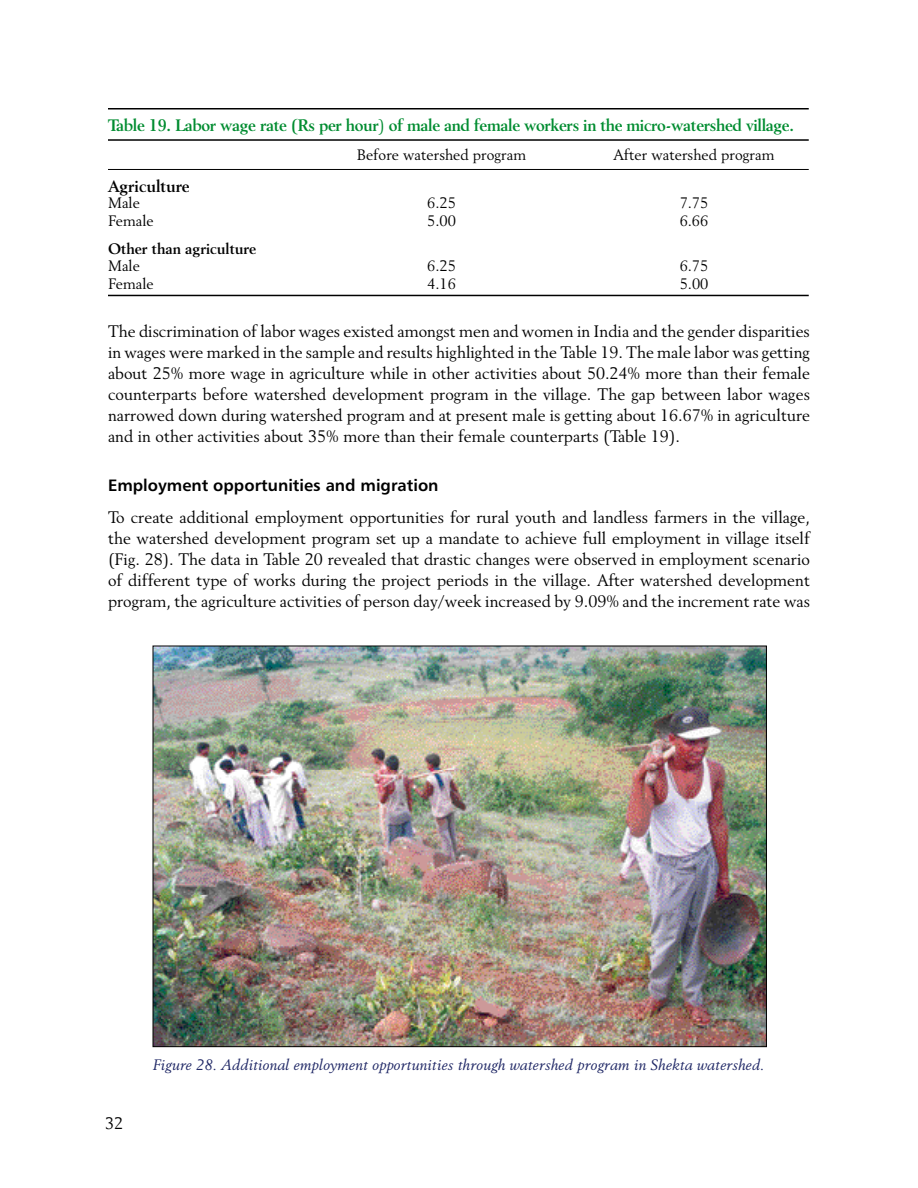
<style>
.page{position:relative;width:918px;height:1188px;background:#fff}
.page>*{position:absolute;margin:0;border:0;box-sizing:border-box;transform-origin:0 0}
.t1{font:16.5px/21px "Revival 565 BT";color:#000;text-align:justify}
.t2{font:700 16.5px "Revival 565 BT";letter-spacing:-.02em;color:#008c30}
.t3{font:16.5px "Humanist 777 BT Bold B";color:#000}
.t4{font:700 16.5px "Revival 565 BT";color:#000}
.t5{font:15px "Revival 565 BT";color:#000}
.t6{font:italic 15px "Revival 565 BT";color:#202866}
.t7{font:700 15px "Revival 565 BT";color:#000}
.s1{font-weight:400}
</style>
<div class="page">
<hr style="left:108px;top:108px;width:701px;height:2px;background:#000">
<hr style="left:108px;top:139px;width:701px;height:2px;background:#000">
<hr style="left:108px;top:169px;width:701px;height:1px;background:#000">
<hr style="left:108px;top:295px;width:701px;height:1px;background:#000">
<img style="left:155px;top:648px;width:610px;height:397px">
<p class="t2" style="left:108px;top:117px;width:687px">Table 19. Labor wage rate (Rs per hour<span class="s1">)</span> of male and female workers in the micro-watershed village.</p>
<p class="t5" style="left:357px;top:148px;width:171px">Before watershed program</p>
<p class="t5" style="left:614px;top:148px;width:162px">After watershed program</p>
<p class="t4" style="left:108px;top:178px;width:83px">Agriculture</p>
<p class="t5" style="left:108px;top:195px;width:33px">Male</p>
<p class="t5" style="left:427px;top:195px;width:30px">6.25</p>
<p class="t5" style="left:680px;top:195px;width:30px">7.75</p>
<p class="t5" style="left:108px;top:213px;width:47px">Female</p>
<p class="t5" style="left:427px;top:213px;width:30px">5.00</p>
<p class="t5" style="left:680px;top:213px;width:30px">6.66</p>
<p class="t7" style="left:108px;top:241px;width:150px">Other than agriculture</p>
<p class="t5" style="left:108px;top:258px;width:33px">Male</p>
<p class="t5" style="left:427px;top:258px;width:30px">6.25</p>
<p class="t5" style="left:680px;top:258px;width:30px">6.75</p>
<p class="t5" style="left:108px;top:276px;width:47px">Female</p>
<p class="t5" style="left:427px;top:276px;width:30px">4.16</p>
<p class="t5" style="left:680px;top:276px;width:30px">5.00</p>
<p class="t1" style="left:108px;top:321px;width:704px">The discrimination of labor wages existed amongst men and women in India and the gender disparities in wages were marked in the sample and results highlighted in the Table 19. The male labor was getting about 25% more wage in agriculture while in other activities about 50.24% more than their female counterparts before watershed development program in the village. The gap between labor wages narrowed down during watershed program and at present male is getting about 16.67% in agriculture and in other activities about 35% more than their female counterparts (Table 19).</p>
<p class="t3" style="left:108px;top:477px;width:332px">Employment opportunities and migration</p>
<p class="t1" style="left:108px;top:507px;width:704px">To create additional employment opportunities for rural youth and landless farmers in the village, the watershed development program set up a mandate to achieve full employment in village itself (Fig. 28). The data in Table 20 revealed that drastic changes were observed in employment scenario of different type of works during the project periods in the village. After watershed development program, the agriculture activities of person day/week increased by 9.09% and the increment rate was</p>
<p class="t1" style="left:105px;top:1113px;width:20px">32</p>
<p class="t6" style="left:153px;top:1057px;width:613px">Figure 28. Additional employment opportunities through watershed program in Shekta watershed.</p>
</div>
